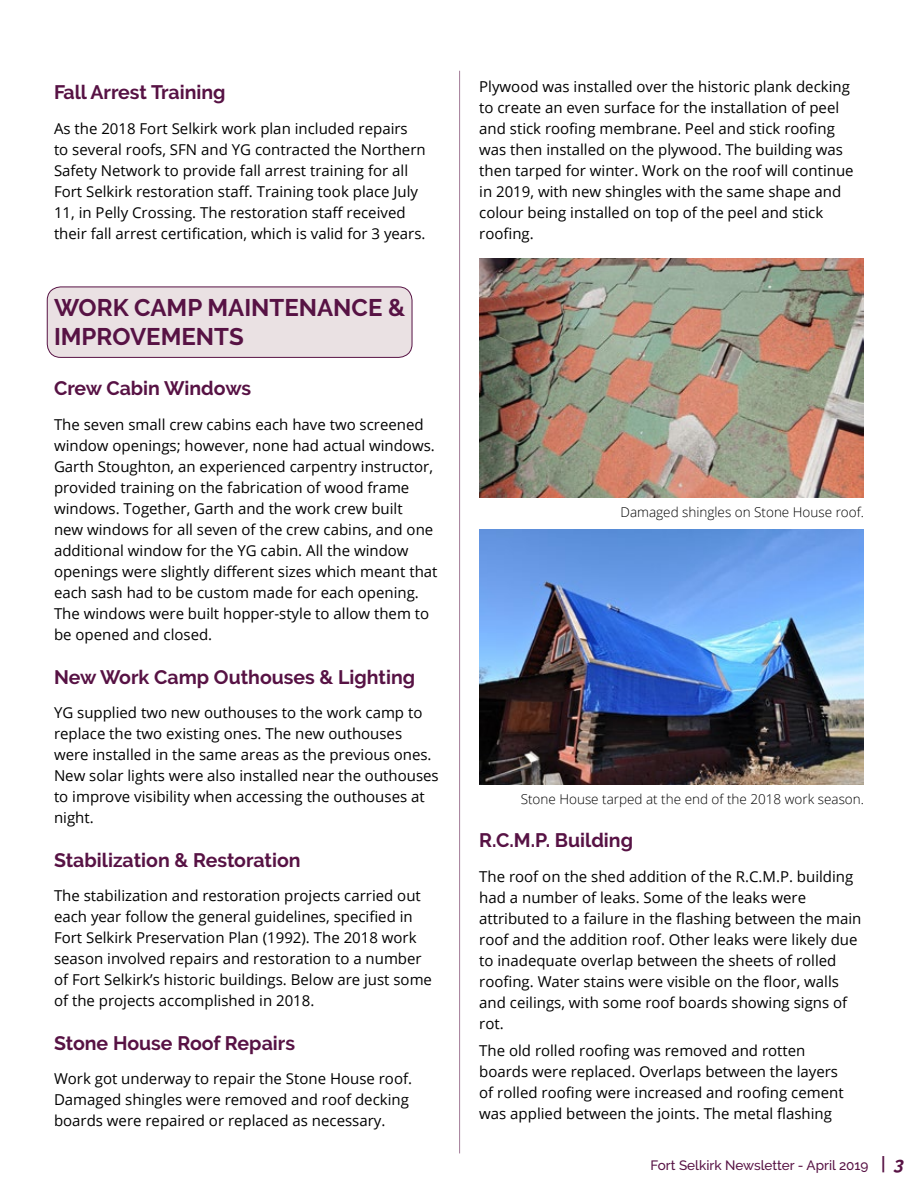
<style>
.page{position:relative;width:918px;height:1188px;background:#fff}
.page>*{position:absolute;margin:0;border:0;box-sizing:border-box;transform-origin:0 0}
.t1{font:700 24px/28.8px "Raleway";color:#571244}
.t2{font:700 19.5px "Raleway";color:#571244}
.t3{font:15px/21px "Open Sans";color:#000}
.t4{font:300 13.5px "Open Sans";color:#000}
.t5{font:500 13.5px "Raleway";color:#571244}
.s1{font-weight:600;font-style:italic;font-size:18px}
.s2{font-weight:700;font-style:italic;font-size:18px}
</style>
<div class="page">
<div style="left:47px;top:287px;width:365px;height:70px;background:#eae1e3;border-radius:14px"></div>
<div style="left:47px;top:287px;width:365px;height:71px;border:1px solid #571244;border-radius:14px"></div>
<img style="left:479px;top:259px;width:385px;height:239px">
<img style="left:479px;top:529px;width:385px;height:256px">
<hr style="left:459px;top:71px;width:1px;height:1082px;background:#571244">
<h2 class="t2" style="left:54px;top:81px;width:173px">Fall Arrest Training</h2>
<p class="t3" style="left:54px;top:118px;width:373px">As the 2018 Fort Selkirk work plan included repairs to several roofs, SFN and YG contracted the Northern Safety Network to provide fall arrest training for all Fort Selkirk restoration staff. Training took place July 11, in Pelly Crossing. The restoration staff received their fall arrest certification, which is valid for 3 years.</p>
<h1 class="t1" style="left:54px;top:294px;width:353px">WORK CAMP MAINTENANCE &amp;<br>IMPROVEMENTS</h1>
<h2 class="t2" style="left:54px;top:377px;width:199px">Crew Cabin Windows</h2>
<p class="t3" style="left:54px;top:414px;width:385px">The seven small crew cabins each have two screened window openings; however, none had actual windows.<br>Garth Stoughton, an experienced carpentry instructor, provided training on the fabrication of wood frame windows. Together, Garth and the work crew built<br>new windows for all seven of the crew cabins, and one additional window for the YG cabin. All the window openings were slightly different sizes which meant that each sash had to be custom made for each opening.<br>The windows were built hopper-style to allow them to be opened and closed.</p>
<h2 class="t2" style="left:54px;top:666px;width:363px">New Work Camp Outhouses &amp; Lighting</h2>
<p class="t3" style="left:54px;top:702px;width:386px">YG supplied two new outhouses to the work camp to replace the two existing ones. The new outhouses were installed in the same areas as the previous ones.<br>New solar lights were also installed near the outhouses to improve visibility when accessing the outhouses at night.</p>
<h2 class="t2" style="left:54px;top:849px;width:248px">Stabilization &amp; Restoration</h2>
<p class="t3" style="left:54px;top:885px;width:380px">The stabilization and restoration projects carried out each year follow the general guidelines, specified in Fort Selkirk Preservation Plan (1992). The 2018 work season involved repairs and restoration to a number of Fort Selkirk’s historic buildings. Below are just some of the projects accomplished in 2018.</p>
<h2 class="t2" style="left:54px;top:1032px;width:243px">Stone House Roof Repairs</h2>
<p class="t3" style="left:54px;top:1068px;width:360px">Work got underway to repair the Stone House roof.<br>Damaged shingles were removed and roof decking boards were repaired or replaced as necessary.</p>
<p class="t3" style="left:479px;top:76px;width:376px">Plywood was installed over the historic plank decking to create an even surface for the installation of peel and stick roofing membrane. Peel and stick roofing was then installed on the plywood. The building was then tarped for winter. Work on the roof will continue in 2019, with new shingles with the same shape and colour being installed on top of the peel and stick roofing.</p>
<p class="t4" style="left:620px;top:503px;width:245px">Damaged shingles on Stone House roof.</p>
<p class="t4" style="left:521px;top:790px;width:345px">Stone House tarped at the end of the 2018 work season.</p>
<h2 class="t2" style="left:479px;top:829px;width:155px">R.C.M.P. Building</h2>
<p class="t3" style="left:479px;top:865px;width:384px">The roof on the shed addition of the R.C.M.P. building had a number of leaks. Some of the leaks were attributed to a failure in the flashing between the main roof and the addition roof. Other leaks were likely due to inadequate overlap between the sheets of rolled roofing. Water stains were visible on the floor, walls and ceilings, with some roof boards showing signs of rot.</p>
<p class="t3" style="left:479px;top:1040px;width:366px">The old rolled roofing was removed and rotten boards were replaced. Overlaps between the layers of rolled roofing were increased and roofing cement was applied between the joints. The metal flashing</p>
<p class="t5" style="left:650px;top:1158px;width:255px">Fort Selkirk Newsletter - April 2019 <span class="s1">|</span> <span class="s2">3</span></p>
</div>
